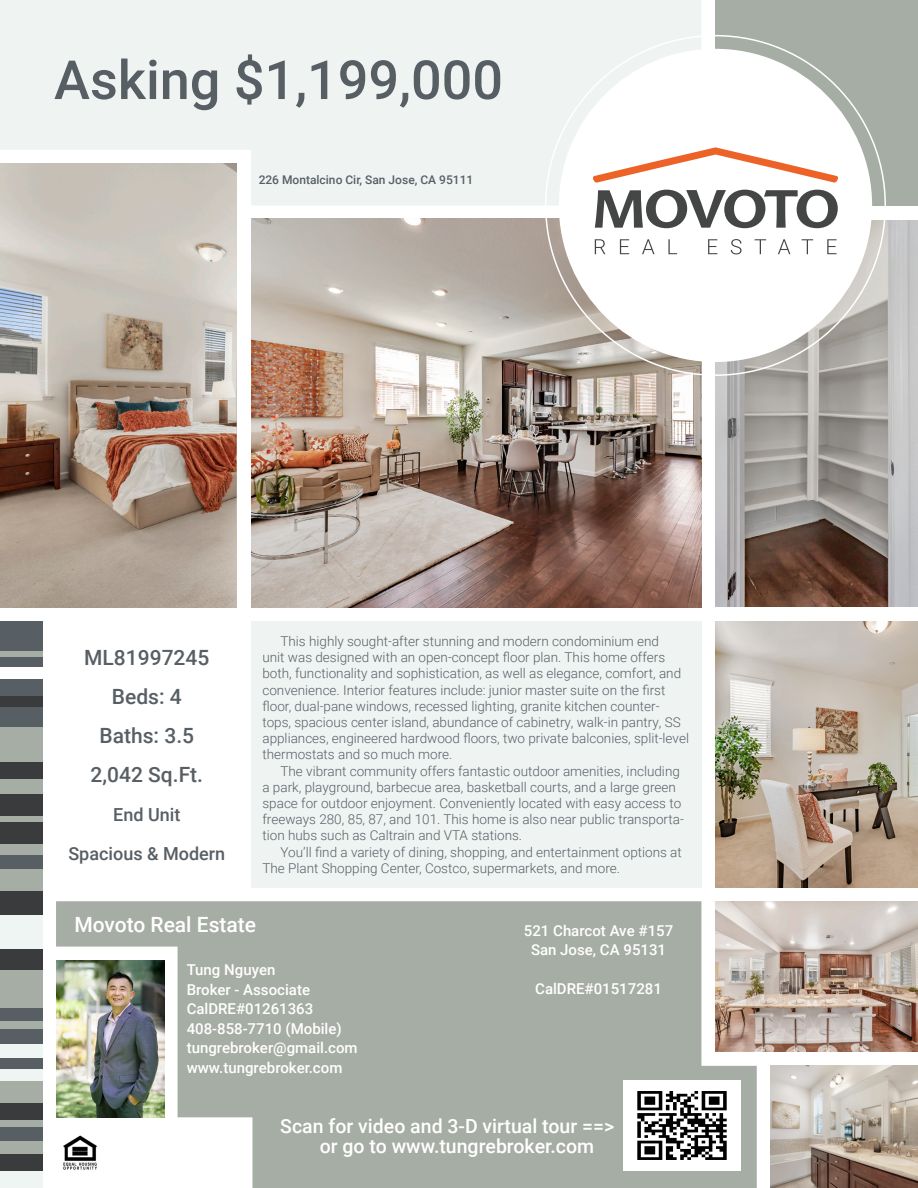
<style>
.page{position:relative;width:918px;height:1188px;background:#fff}
.page>*{position:absolute;margin:0;border:0;box-sizing:border-box;transform-origin:0 0}
.t1{font:500 54px "Roboto";color:#585f64}
.t2{font:500 21px "Roboto";color:#585f64}
.t3{font:500 21px "Roboto";color:#fff}
.t4{font:500 19.5px "Roboto";color:#fff}
.t5{font:500 18px "Roboto";color:#585f64}
.t6{font:500 15px "Roboto";color:#fff}
.t7{font:300 13.5px/16.2px "Roboto";color:#585f64}
.t8{font:500 12px "Roboto";color:#585f64}
</style>
<div class="page">
<div style="left:716px;top:0;width:202px;height:205px;background:#a6ada4"></div>
<div style="left:251px;top:622px;width:450px;height:266px;background:#eff4f3"></div>
<svg style="left:56px;top:901px;width:701px;height:287px;background:#b0b6ae"></svg>
<div style="left:0;top:0;width:701px;height:205px;background:#eff4f3"></div>
<img style="left:0;top:163px;width:236px;height:445px">
<img style="left:251px;top:219px;width:450px;height:389px">
<img style="left:716px;top:220px;width:202px;height:387px">
<img style="left:716px;top:621px;width:202px;height:267px">
<img style="left:716px;top:901px;width:202px;height:151px">
<img style="left:770px;top:1066px;width:148px;height:122px">
<img style="left:56px;top:960px;width:108px;height:157px">
<div style="left:0;top:657px;width:43px;height:9px;background:#585f64"></div>
<div style="left:0;top:622px;width:43px;height:29px;background:#585f64"></div>
<div style="left:0;top:707px;width:43px;height:20px;background:#585f64"></div>
<div style="left:0;top:679px;width:43px;height:17px;background:#585f64"></div>
<div style="left:0;top:779px;width:43px;height:16px;background:#a6ada4"></div>
<hr style="left:0;top:758px;width:43px;height:4px;background:#a6ada4">
<div style="left:0;top:727px;width:43px;height:31px;background:#a6ada4"></div>
<div style="left:0;top:762px;width:43px;height:17px;background:#3a3b3d"></div>
<div style="left:0;top:806px;width:43px;height:10px;background:#3a3b3d"></div>
<div style="left:0;top:822px;width:43px;height:22px;background:#3a3b3d"></div>
<div style="left:0;top:795px;width:43px;height:11px;background:#3a3b3d"></div>
<div style="left:0;top:873px;width:43px;height:18px;background:#a6ada4"></div>
<div style="left:0;top:844px;width:43px;height:11px;background:#a6ada4"></div>
<hr style="left:0;top:869px;width:43px;height:4px;background:#a6ada4">
<div style="left:0;top:1069px;width:43px;height:12px;background:#eef5f3"></div>
<div style="left:0;top:1140px;width:43px;height:14px;background:#a6ada4"></div>
<div style="left:0;top:1081px;width:43px;height:22px;background:#a6ada4"></div>
<div style="left:0;top:1120px;width:43px;height:7px;background:#a6ada4"></div>
<div style="left:0;top:1029px;width:43px;height:15px;background:#585f64"></div>
<div style="left:0;top:1008px;width:43px;height:14px;background:#585f64"></div>
<div style="left:0;top:1057px;width:43px;height:12px;background:#585f64"></div>
<div style="left:0;top:970px;width:43px;height:20px;background:#a6ada4"></div>
<div style="left:0;top:990px;width:43px;height:18px;background:#a6ada4"></div>
<div style="left:0;top:891px;width:43px;height:24px;background:#3a3b3d"></div>
<div style="left:0;top:948px;width:43px;height:22px;background:#3a3b3d"></div>
<div style="left:0;top:923px;width:43px;height:6px;background:#eef5f3"></div>
<div style="left:0;top:915px;width:43px;height:8px;background:#eef5f3"></div>
<div style="left:0;top:929px;width:43px;height:19px;background:#eef5f3"></div>
<div style="left:0;top:1044px;width:43px;height:10px;background:#eef5f3"></div>
<hr style="left:0;top:1054px;width:43px;height:3px;background:#eef5f3">
<div style="left:0;top:855px;width:43px;height:14px;background:#585f64"></div>
<div style="left:0;top:651px;width:43px;height:6px;background:#a6ada4"></div>
<div style="left:0;top:696px;width:43px;height:11px;background:#3a3b3d"></div>
<div style="left:0;top:816px;width:43px;height:6px;background:#a6ada4"></div>
<div style="left:0;top:1022px;width:43px;height:7px;background:#a6ada4"></div>
<div style="left:0;top:1154px;width:43px;height:17px;background:#3a3b3d"></div>
<div style="left:0;top:1171px;width:43px;height:17px;background:#eef5f3"></div>
<div style="left:0;top:1103px;width:43px;height:17px;background:#3a3b3d"></div>
<div style="left:0;top:1133px;width:43px;height:7px;background:#585f64"></div>
<div style="left:0;top:1127px;width:43px;height:6px;background:#585f64"></div>
<div style="left:559px;top:49px;width:313px;height:313px;background:#fff;border-radius:50%"></div>
<svg style="left:595px;top:239px;width:10px;height:15px"></svg>
<svg style="left:620px;top:239px;width:9px;height:15px"></svg>
<svg style="left:642px;top:239px;width:13px;height:15px"></svg>
<svg style="left:668px;top:239px;width:9px;height:15px"></svg>
<svg style="left:708px;top:239px;width:9px;height:15px"></svg>
<svg style="left:731px;top:239px;width:11px;height:15px"></svg>
<svg style="left:755px;top:239px;width:11px;height:15px"></svg>
<svg style="left:778px;top:239px;width:12px;height:15px"></svg>
<svg style="left:802px;top:239px;width:11px;height:15px"></svg>
<svg style="left:827px;top:239px;width:10px;height:15px"></svg>
<svg style="left:595px;top:190px;width:243px;height:38px"></svg>
<svg style="left:593px;top:147px;width:245px;height:36px"></svg>
<img style="left:62px;top:1135px;width:37px;height:35px">
<img style="left:624px;top:1081px;width:116px;height:89px">
<p class="t1" style="left:54px;top:42px;width:451px">Asking $1,199,000</p>
<p class="t8" style="left:259px;top:171px;width:216px">226 Montalcino Cir, San Jose, CA 95111</p>
<p class="t2" style="left:84px;top:643px;width:127px">ML81997245</p>
<p class="t2" style="left:112px;top:682px;width:71px">Beds: 4</p>
<p class="t2" style="left:100px;top:721px;width:96px">Baths: 3.5</p>
<p class="t2" style="left:91px;top:760px;width:114px">2,042 Sq.Ft.</p>
<p class="t5" style="left:113px;top:802px;width:69px">End Unit</p>
<p class="t5" style="left:68px;top:841px;width:158px">Spacious &amp; Modern</p>
<p class="t7" style="left:262px;top:633px;width:428px;text-indent:18px">This highly sought-after stunning and modern condominium end<br>unit was designed with an open-concept floor plan. This home offers both, functionality and sophistication, as well as elegance, comfort, and convenience. Interior features include: junior master suite on the first floor, dual-pane windows, recessed lighting, granite kitchen counter&shy;tops, spacious center island, abundance of cabinetry, walk-in pantry, SS appliances, engineered hardwood floors, two private balconies, split-level thermostats and so much more.</p>
<p class="t7" style="left:262px;top:762px;width:423px;text-indent:18px">The vibrant community offers fantastic outdoor amenities, including a park, playground, barbecue area, basketball courts, and a large green space for outdoor enjoyment. Conveniently located with easy access to freeways 280, 85, 87, and 101. This home is also near public transporta&shy;tion hubs such as Caltrain and VTA stations.</p>
<p class="t7" style="left:262px;top:843px;width:421px;text-indent:18px">You’ll find a variety of dining, shopping, and entertainment options at<br>The Plant Shopping Center, Costco, supermarkets, and more.</p>
<p class="t3" style="left:74px;top:910px;width:183px">Movoto Real Estate</p>
<p class="t6" style="left:187px;top:959px;width:90px">Tung Nguyen</p>
<p class="t6" style="left:187px;top:979px;width:125px">Broker - Associate</p>
<p class="t6" style="left:187px;top:998px;width:128px">CalDRE#01261363</p>
<p class="t6" style="left:187px;top:1018px;width:157px">408-858-7710 (Mobile)</p>
<p class="t6" style="left:187px;top:1037px;width:173px">tungrebroker@gmail.com</p>
<p class="t6" style="left:187px;top:1057px;width:157px">www.tungrebroker.com</p>
<p class="t6" style="left:524px;top:920px;width:151px">521 Charcot Ave #157</p>
<p class="t6" style="left:531px;top:939px;width:137px">San Jose, CA 95131</p>
<p class="t6" style="left:535px;top:978px;width:128px">CalDRE#01517281</p>
<p class="t4" style="left:280px;top:1113px;width:335px">Scan for video and 3-D virtual tour ==&gt;</p>
<p class="t4" style="left:320px;top:1132px;width:276px">or go to www.tungrebroker.com</p>
</div>
